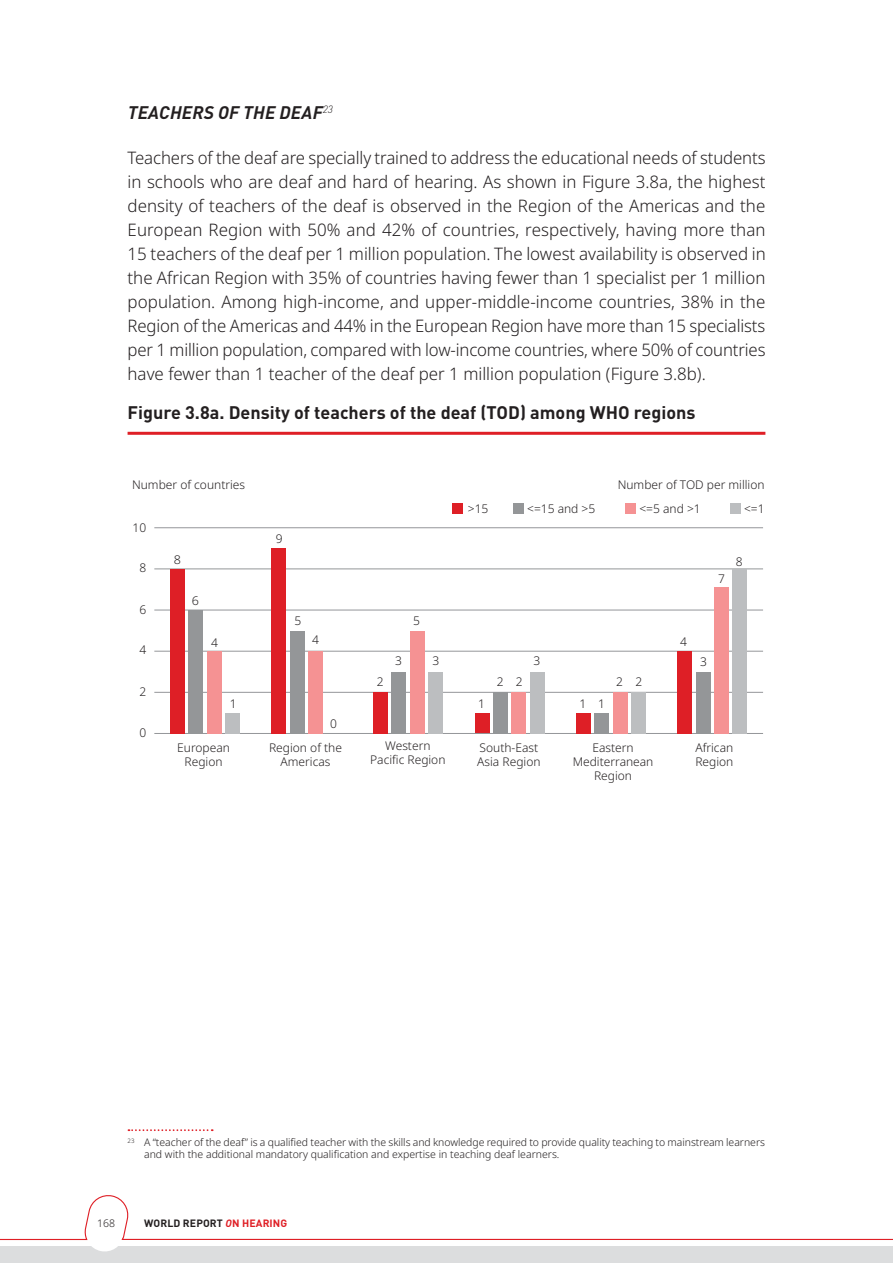
<style>
.page{position:relative;width:893px;height:1263px;background:#fff}
.page>*{position:absolute;margin:0;border:0;box-sizing:border-box;transform-origin:0 0}
.t1{font:700 18px "DIN Pro";color:#231f20}
.t2{font:italic 700 18px "DIN Pro";letter-spacing:.01em;color:#231f20}
.t3{font:300 17.25px/24px "Noto Sans";color:#231f20;text-align:justify}
.t4{font:300 12px/14.4px "Noto Sans";color:#231f20;text-align:center}
.t5{font:300 12px "Noto Sans";color:#231f20;scale:1.05 1}
.t6{font:300 12px "Noto Sans";color:#231f20;scale:1.04 1}
.t7{font:300 10.5px/12px "Noto Sans";letter-spacing:-.005em;color:#231f20}
.t8{font:700 10.5px "DIN Pro";letter-spacing:.01em;color:#231f20}
.s1{font-style:italic;color:#df1f26}
.s2{color:#df1f26}
</style>
<div class="page">
<div style="left:0;top:1246px;width:893px;height:17px;background:#dcddde"></div>
<svg style="left:93px;top:1247px;width:24px;height:5px"></svg>
<svg style="left:0;top:1195px;width:893px;height:52px"></svg>
<hr style="left:128px;top:432px;width:637px;height:3px;background:#df1f26">
<div style="left:475px;top:713px;width:14px;height:20px;background:#de1f26"></div>
<hr style="left:154px;top:527px;width:609px;height:1px;background:#949699">
<hr style="left:154px;top:569px;width:609px;height:1px;background:#949699">
<hr style="left:154px;top:610px;width:609px;height:1px;background:#949699">
<hr style="left:154px;top:651px;width:609px;height:1px;background:#949699">
<hr style="left:154px;top:692px;width:609px;height:1px;background:#949699">
<hr style="left:154px;top:733px;width:609px;height:1px;background:#949699">
<div style="left:696px;top:672px;width:14px;height:61px;background:#949698"></div>
<div style="left:714px;top:587px;width:15px;height:146px;background:#f59293"></div>
<div style="left:733px;top:569px;width:14px;height:164px;background:#bcbec0"></div>
<div style="left:170px;top:569px;width:15px;height:164px;background:#de1f26"></div>
<div style="left:189px;top:610px;width:14px;height:123px;background:#949698"></div>
<div style="left:207px;top:651px;width:14px;height:82px;background:#f59293"></div>
<div style="left:272px;top:548px;width:14px;height:185px;background:#de1f26"></div>
<div style="left:290px;top:631px;width:15px;height:102px;background:#949698"></div>
<div style="left:308px;top:651px;width:15px;height:82px;background:#f59293"></div>
<div style="left:226px;top:713px;width:14px;height:20px;background:#bcbec0"></div>
<div style="left:373px;top:692px;width:15px;height:41px;background:#de1f26"></div>
<div style="left:391px;top:672px;width:15px;height:61px;background:#949698"></div>
<div style="left:410px;top:631px;width:14px;height:102px;background:#f59293"></div>
<div style="left:428px;top:672px;width:15px;height:61px;background:#bcbec0"></div>
<div style="left:511px;top:692px;width:15px;height:41px;background:#f59293"></div>
<div style="left:530px;top:672px;width:14px;height:61px;background:#bcbec0"></div>
<div style="left:594px;top:713px;width:15px;height:20px;background:#949698"></div>
<div style="left:493px;top:692px;width:14px;height:41px;background:#949698"></div>
<div style="left:576px;top:713px;width:14px;height:20px;background:#de1f26"></div>
<div style="left:677px;top:651px;width:15px;height:82px;background:#de1f26"></div>
<div style="left:613px;top:692px;width:14px;height:41px;background:#f59293"></div>
<div style="left:631px;top:692px;width:15px;height:41px;background:#bcbec0"></div>
<div style="left:625px;top:503px;width:11px;height:11px;background:#f59293"></div>
<div style="left:730px;top:503px;width:10px;height:11px;background:#bcbec0"></div>
<div style="left:453px;top:503px;width:10px;height:11px;background:#de1f26"></div>
<div style="left:513px;top:503px;width:10px;height:11px;background:#949698"></div>
<svg style="left:128px;top:1129px;width:85px;height:2px"></svg>
<p class="t2" style="left:128px;top:98px;width:207px">TEACHERS OF THE DEAF<sup>23</sup></p>
<p class="t3" style="left:128px;top:147px;width:640px">Teachers of the deaf are specially trained to address the educational needs of students in schools who are deaf and hard of hearing. As shown in Figure 3.8a, the highest density of teachers of the deaf is observed in the Region of the Americas and the European Region with 50% and 42% of countries, respectively, having more than 15 teachers of the deaf per 1 million population. The lowest availability is observed in the African Region with 35% of countries having fewer than 1 specialist per 1 million population. Among high-income, and upper-middle-income countries, 38% in the Region of the Americas and 44% in the European Region have more than 15 specialists per 1 million population, compared with low-income countries, where 50% of countries have fewer than 1 teacher of the deaf per 1 million population (Figure 3.8b).</p>
<p class="t1" style="left:128px;top:400px;width:569px">Figure 3.8a. Density of teachers of the deaf (TOD) among WHO regions</p>
<p class="t4" style="left:132px;top:478px;width:115px">Number of countries</p>
<p class="t4" style="left:618px;top:478px;width:148px">Number of TOD per million</p>
<p class="t4" style="left:468px;top:502px;width:22px">&gt;15</p>
<p class="t4" style="left:527px;top:502px;width:70px">&lt;=15 and &gt;5</p>
<p class="t4" style="left:639px;top:502px;width:63px">&lt;=5 and &gt;1</p>
<p class="t4" style="left:744px;top:502px;width:22px">&lt;=1</p>
<p class="t4" style="left:133px;top:520px;width:15px">10</p>
<p class="t4" style="left:139px;top:560px;width:8px">8</p>
<p class="t4" style="left:139px;top:603px;width:8px">6</p>
<p class="t4" style="left:139px;top:643px;width:8px">4</p>
<p class="t4" style="left:139px;top:685px;width:8px">2</p>
<p class="t4" style="left:139px;top:726px;width:8px">0</p>
<p class="t5" style="left:174px;top:551px;width:8px">8</p>
<p class="t6" style="left:192px;top:593px;width:8px">6</p>
<p class="t4" style="left:211px;top:636px;width:8px">4</p>
<p class="t4" style="left:230px;top:697px;width:8px">1</p>
<p class="t4" style="left:276px;top:532px;width:8px">9</p>
<p class="t4" style="left:294px;top:614px;width:8px">5</p>
<p class="t4" style="left:312px;top:633px;width:8px">4</p>
<p class="t4" style="left:330px;top:717px;width:8px">0</p>
<p class="t4" style="left:718px;top:572px;width:8px">7</p>
<p class="t4" style="left:736px;top:555px;width:8px">8</p>
<p class="t4" style="left:377px;top:675px;width:8px">2</p>
<p class="t4" style="left:413px;top:614px;width:8px">5</p>
<p class="t4" style="left:680px;top:635px;width:8px">4</p>
<p class="t4" style="left:433px;top:654px;width:8px">3</p>
<p class="t4" style="left:395px;top:654px;width:8px">3</p>
<p class="t4" style="left:700px;top:655px;width:8px">3</p>
<p class="t4" style="left:533px;top:654px;width:8px">3</p>
<p class="t4" style="left:478px;top:696px;width:8px">1</p>
<p class="t4" style="left:497px;top:675px;width:8px">2</p>
<p class="t4" style="left:516px;top:675px;width:8px">2</p>
<p class="t4" style="left:616px;top:675px;width:8px">2</p>
<p class="t4" style="left:580px;top:696px;width:8px">1</p>
<p class="t4" style="left:598px;top:696px;width:8px">1</p>
<p class="t4" style="left:636px;top:675px;width:8px">2</p>
<p class="t4" style="left:177px;top:740px;width:54px">European<br>Region</p>
<p class="t4" style="left:269px;top:740px;width:74px">Region of the<br>Americas</p>
<p class="t4" style="left:370px;top:738px;width:77px">Western<br>Pacific Region</p>
<p class="t4" style="left:477px;top:740px;width:65px;text-align:left">South-East<br>Asia Region</p>
<p class="t4" style="left:573px;top:740px;width:82px">Eastern<br>Mediterranean<br>Region</p>
<p class="t4" style="left:695px;top:740px;width:40px;text-align:left">African<br>Region</p>
<p class="t7" style="left:144px;top:1137px;width:622px;text-indent:-16px"><sup>23</sup> A “teacher of the deaf” is a qualified teacher with the skills and knowledge required to provide quality teaching to mainstream learners and with the additional mandatory qualification and expertise in teaching deaf learners.</p>
<p class="t7" style="left:97px;top:1218px;width:19px">168</p>
<p class="t8" style="left:144px;top:1216px;width:144px">WORLD REPORT <span class="s1">O</span><span class="s2">N HEARING</span></p>
</div>
